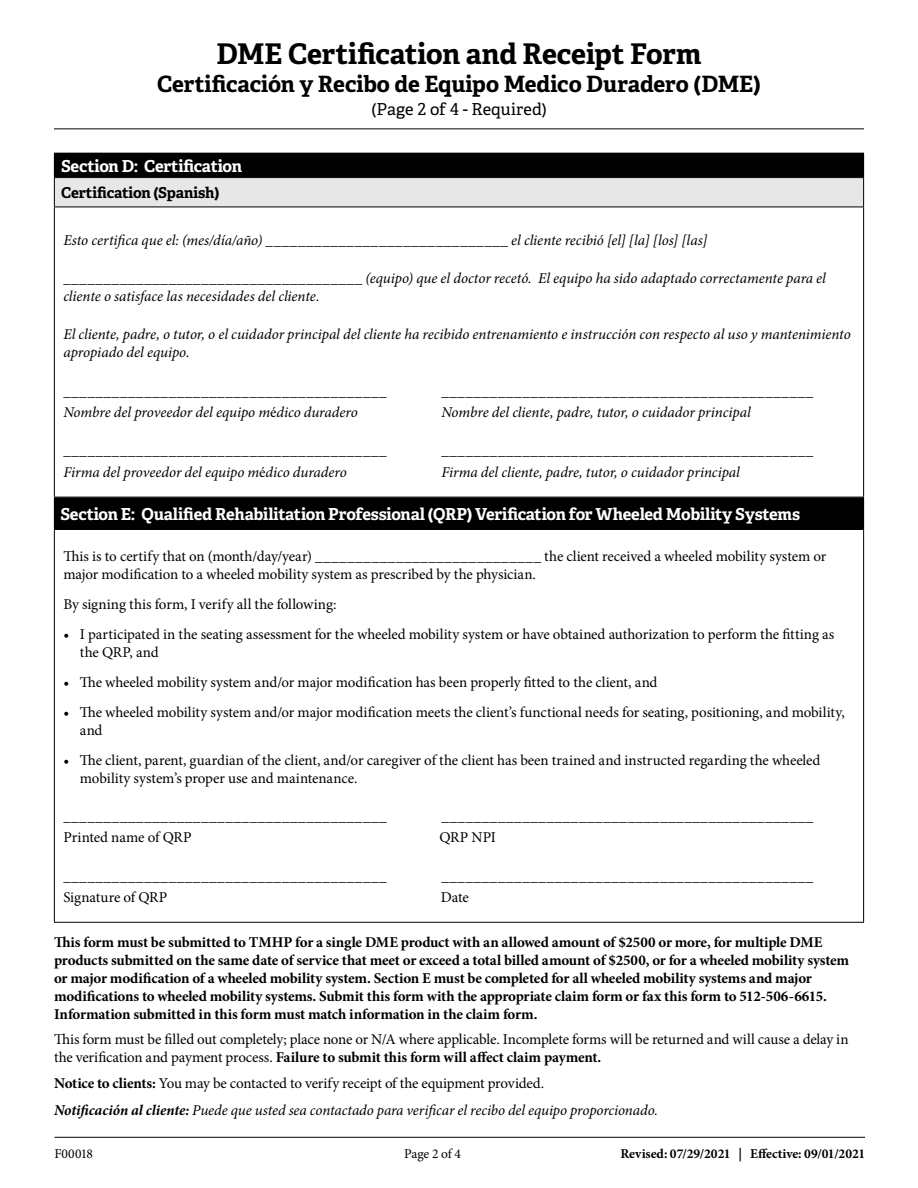
<style>
.page{position:relative;width:918px;height:1188px;background:#fff}
.page>*{position:absolute;margin:0;border:0;box-sizing:border-box;transform-origin:0 0}
.t1{font:700 28.5px "Adelle";letter-spacing:-.005em;color:#000}
.t2{font:700 22.5px "Adelle";letter-spacing:-.005em;color:#000}
.t3{font:700 16.5px "Adelle";letter-spacing:-.015em;color:#fff}
.t4{font:16.5px "Adelle";color:#000}
.t5{font:15px/18px "Minion Pro";letter-spacing:-.01em;color:#000}
.t6{font:italic 15px/18px "Minion Pro";letter-spacing:-.005em;color:#000}
.t7{font:700 15px/18px "Minion Pro";letter-spacing:-.015em;color:#000}
.t8{font:700 15px "Adelle";letter-spacing:-.01em;color:#000}
.t9{font:700 13.5px "Minion Pro";letter-spacing:-.005em;color:#000}
.t10{font:13.5px "Minion Pro";letter-spacing:-.015em;color:#000}
.s1{font-style:normal}
.s2{font-weight:700}
</style>
<div class="page">
<hr style="left:54px;top:1137px;width:811px;height:1px;background:#000">
<hr style="left:54px;top:128px;width:810px;height:1px;background:#000">
<div style="left:54px;top:153px;width:810px;height:25px;background:#000"></div>
<div style="left:54px;top:178px;width:810px;height:29px;background:#e6e7e8"></div>
<svg style="left:54px;top:178px;width:1px;height:29px"></svg>
<svg style="left:863px;top:178px;width:1px;height:29px"></svg>
<hr style="left:54px;top:207px;width:810px;height:1px;background:#000">
<hr style="left:54px;top:207px;width:1px;height:290px;background:#000">
<hr style="left:863px;top:207px;width:1px;height:290px;background:#000">
<div style="left:54px;top:498px;width:810px;height:31px;background:#000"></div>
<hr style="left:54px;top:497px;width:810px;height:1px;background:#000">
<hr style="left:54px;top:529px;width:810px;height:1px;background:#000">
<hr style="left:54px;top:530px;width:1px;height:392px;background:#000">
<hr style="left:863px;top:530px;width:1px;height:392px;background:#000">
<hr style="left:54px;top:922px;width:810px;height:1px;background:#000">
<h1 class="t1" style="left:217px;top:36px;width:486px">DME Certification and Receipt Form</h1>
<h2 class="t2" style="left:157px;top:70px;width:605px">Certificación y Recibo de Equipo Medico Duradero (DME)</h2>
<p class="t4" style="left:371px;top:99px;width:177px">(Page 2 of 4 - Required)</p>
<h2 class="t3" style="left:61px;top:155px;width:183px">Section D: Certification</h2>
<h3 class="t8" style="left:61px;top:183px;width:160px">Certification (Spanish)</h3>
<p class="t6" style="left:63px;top:231px;width:646px">Esto certifica que el: (mes/día/año) <span class="s1">______________________________</span> el cliente recibió [el] [la] [los] [las]</p>
<p class="t6" style="left:63px;top:269px;width:764px"><span class="s1">_____________________________________</span> (equipo) que el doctor recetó. El equipo ha sido adaptado correctamente para el cliente o satisface las necesidades del cliente.</p>
<p class="t6" style="left:63px;top:326px;width:789px">El cliente, padre, o tutor, o el cuidador principal del cliente ha recibido entrenamiento e instrucción con respecto al uso y mantenimiento apropiado del equipo.</p>
<p class="t5" style="left:63px;top:382px;width:325px">________________________________________</p>
<p class="t5" style="left:441px;top:382px;width:374px">______________________________________________</p>
<p class="t6" style="left:63px;top:403px;width:296px">Nombre del proveedor del equipo m<span class="s1">é</span>dico duradero</p>
<p class="t6" style="left:441px;top:403px;width:311px">Nombre del cliente, padre, tutor, o cuidador principal</p>
<p class="t5" style="left:63px;top:442px;width:325px">________________________________________</p>
<p class="t5" style="left:441px;top:442px;width:374px">______________________________________________</p>
<p class="t6" style="left:63px;top:463px;width:285px">Firma del proveedor del equipo m<span class="s1">é</span>dico duradero</p>
<p class="t6" style="left:441px;top:463px;width:300px">Firma del cliente, padre, tutor, o cuidador principal</p>
<h2 class="t3" style="left:60px;top:503px;width:741px">Section E: Qualified Rehabilitation Professional (QRP) Verification for Wheeled Mobility Systems</h2>
<p class="t5" style="left:63px;top:547px;width:765px">This is to certify that on (month/day/year) ____________________________ the client received a wheeled mobility system or major modification to a wheeled mobility system as prescribed by the physician.</p>
<p class="t5" style="left:63px;top:595px;width:275px">By signing this form, I verify all the following:</p>
<p class="t5" style="left:80px;top:625px;width:756px;text-indent:-16px">• I participated in the seating assessment for the wheeled mobility system or have obtained authorization to perform the fitting as the QRP, and</p>
<p class="t5" style="left:63px;top:673px;width:596px">• The wheeled mobility system and/or major modification has been properly fitted to the client, and</p>
<p class="t5" style="left:80px;top:703px;width:766px;text-indent:-16px">• The wheeled mobility system and/or major modification meets the client’s functional needs for seating, positioning, and mobility, and</p>
<p class="t5" style="left:80px;top:751px;width:742px;text-indent:-16px">• The client, parent, guardian of the client, and/or caregiver of the client has been trained and instructed regarding the wheeled mobility system’s proper use and maintenance.</p>
<p class="t5" style="left:63px;top:807px;width:325px">________________________________________</p>
<p class="t5" style="left:441px;top:807px;width:374px">______________________________________________</p>
<p class="t5" style="left:63px;top:829px;width:130px">Printed name of QRP</p>
<p class="t5" style="left:439px;top:829px;width:58px">QRP NPI</p>
<p class="t5" style="left:63px;top:867px;width:325px">________________________________________</p>
<p class="t5" style="left:441px;top:867px;width:374px">______________________________________________</p>
<p class="t5" style="left:63px;top:888px;width:106px">Signature of QRP</p>
<p class="t5" style="left:441px;top:888px;width:30px">Date</p>
<p class="t7" style="left:54px;top:933px;width:797px">This form must be submitted to TMHP for a single DME product with an allowed amount of $2500 or more, for multiple DME products submitted on the same date of service that meet or exceed a total billed amount of $2500, or for a wheeled mobility system or major modification of a wheeled mobility system. Section E must be completed for all wheeled mobility systems and major modifications to wheeled mobility systems. Submit this form with the appropriate claim form or fax this form to 512-506-6615.<br>Information submitted in this form must match information in the claim form.</p>
<p class="t5" style="left:54px;top:1030px;width:796px">This form must be filled out completely; place none or N/A where applicable. Incomplete forms will be returned and will cause a delay in the verification and payment process. <span class="s2">Failure to submit this form will affect claim payment.</span></p>
<p class="t5" style="left:54px;top:1075px;width:492px"><span class="s2">Notice to clients:</span> You may be contacted to verify receipt of the equipment provided.</p>
<p class="t6" style="left:54px;top:1101px;width:606px"><span class="s2">Notificación al cliente:</span> Puede que usted sea contactado para verificar el recibo del equipo proporcionado.</p>
<p class="t10" style="left:54px;top:1145px;width:40px">F00018</p>
<p class="t10" style="left:404px;top:1145px;width:58px">Page 2 of 4</p>
<p class="t9" style="left:621px;top:1144px;width:246px">Revised: 07/29/2021 | Effective: 09/01/2021</p>
</div>
